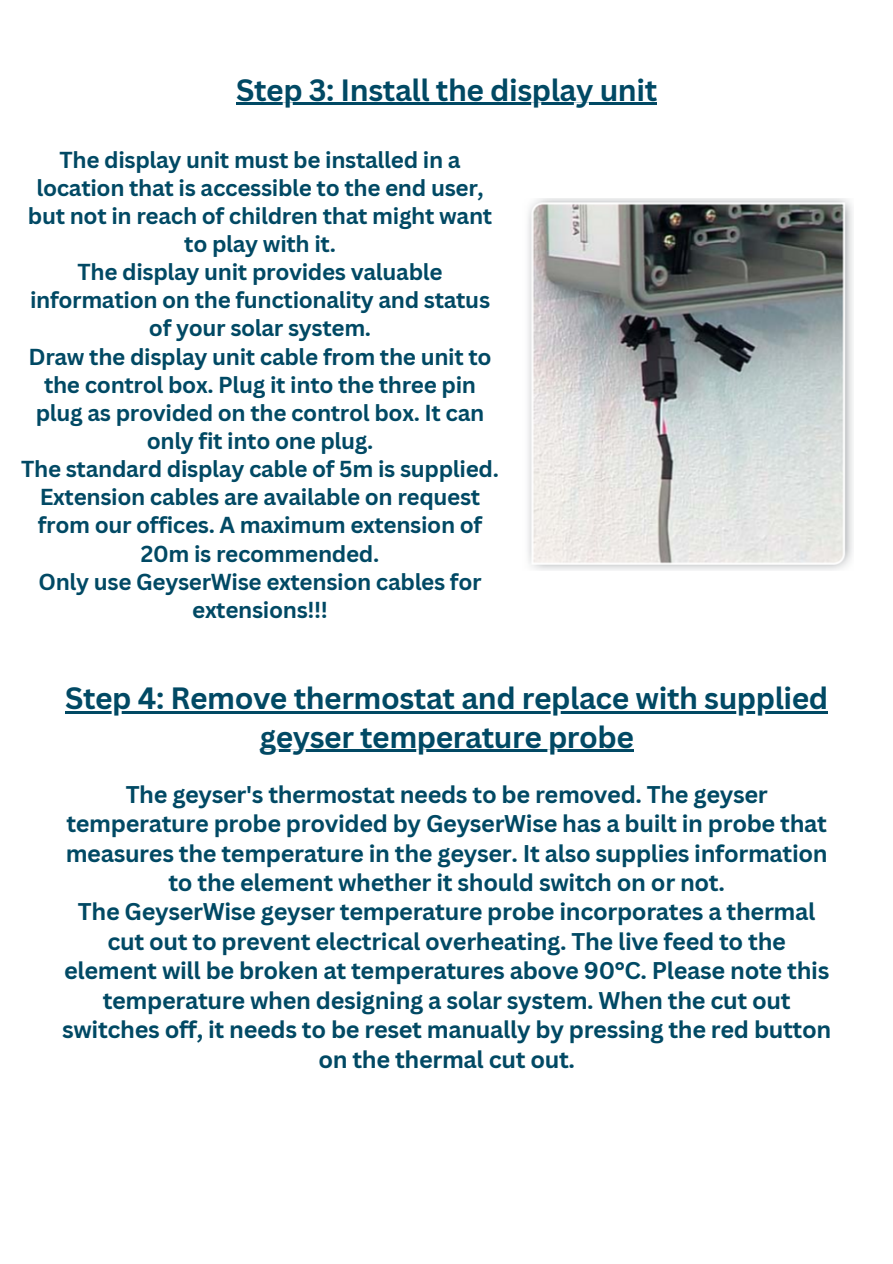
<style>
.page{position:relative;width:893px;height:1264px;background:#fff}
.page>*{position:absolute;margin:0;border:0;box-sizing:border-box;transform-origin:0 0}
.t1{font:700 30px/38.2px "Canva Sans";letter-spacing:-.015em;color:#014964;text-align:center}
.t2{font:700 23.55px/29.4px "Canva Sans";letter-spacing:-.015em;color:#014964;text-align:center}
.t3{font:700 22.5px/28.2px "Canva Sans";letter-spacing:-.015em;color:#014964;text-align:center}
</style>
<div class="page">
<img style="left:528px;top:199px;width:324px;height:371px">
<hr style="left:236px;top:103px;width:420px;height:2px;background:#014964">
<hr style="left:65px;top:711px;width:762px;height:2px;background:#014964">
<hr style="left:259px;top:749px;width:374px;height:3px;background:#014964">
<h1 class="t1" style="left:236px;top:70px;width:422px">Step 3: Install the display unit</h1>
<p class="t3" style="left:21px;top:145px;width:479px">The display unit must be installed in a location that is accessible to the end user, but not in reach of children that might want to play with it.<br>The display unit provides valuable information on the functionality and status of your solar system.<br>Draw the display unit cable from the unit to the control box. Plug it into the three pin plug as provided on the control box. It can only fit into one plug.<br>The standard display cable of 5m is supplied.<br>Extension cables are available on request from our offices. A maximum extension of 20m is recommended.<br>Only use GeyserWise extension cables for extensions!!!</p>
<h1 class="t1" style="left:65px;top:678px;width:764px">Step 4: Remove thermostat and replace with supplied geyser temperature probe</h1>
<p class="t2" style="left:62px;top:778px;width:770px">The geyser's thermostat needs to be removed. The geyser temperature probe provided by GeyserWise has a built in probe that measures the temperature in the geyser. It also supplies information to the element whether it should switch on or not.<br>The GeyserWise geyser temperature probe incorporates a thermal cut out to prevent electrical overheating. The live feed to the element will be broken at temperatures above 90°C. Please note this temperature when designing a solar system. When the cut out switches off, it needs to be reset manually by pressing the red button on the thermal cut out.</p>
</div>
